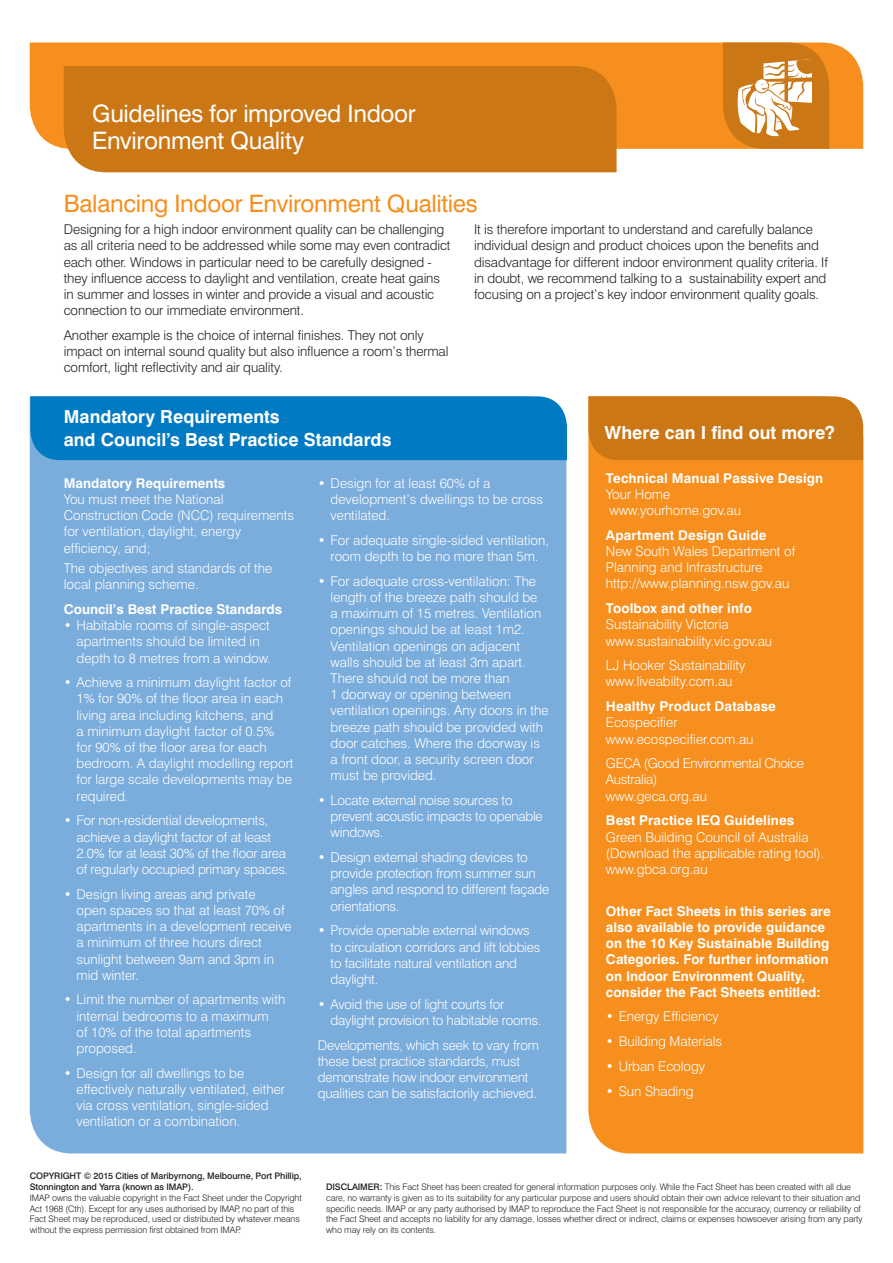
<style>
.page{position:relative;width:893px;height:1263px;background:#fff}
.page>*{position:absolute;margin:0;border:0;box-sizing:border-box;transform-origin:0 0}
.t1{font:24px/27px "Swiss 721 BT";letter-spacing:-.015em;color:#fff}
.t2{font:24px "Swiss 721 BT";letter-spacing:-.015em;color:#f68f1e}
.t3{font:700 18px/22.5px "Swiss 721 BT";color:#fff}
.t4{font:300 13.5px/16.2px "Swiss 721 BT";color:#fff}
.t5{font:300 13.5px/16.2px "Swiss 721 BT";letter-spacing:-.01em;color:#231f20}
.t6{font:700 13.5px/16.2px "Swiss 721 BT";color:#fff}
.t7{font:300 13.5px/16.2px "Swiss 721 BT";letter-spacing:-.025em;color:#fff}
.t8{font:300 9px/10.8px "Swiss 721 BT";letter-spacing:-.01em;color:#231f20}
.t9{font:500 9px/10.8px "Swiss 721 BT";letter-spacing:-.01em;color:#231f20}
.s1{font-weight:500}
</style>
<div class="page">
<div style="left:30px;top:460px;width:536px;height:693px;background:#7aacdc"></div>
<div style="left:30px;top:396px;width:537px;height:64px;background:#007bc3"></div>
<div style="left:588px;top:460px;width:275px;height:693px;background:#f68f1e"></div>
<div style="left:588px;top:396px;width:275px;height:64px;background:#cb7716"></div>
<div style="left:30px;top:43px;width:833px;height:106px;background:#f68f1e"></div>
<div style="left:64px;top:66px;width:553px;height:106px;background:#cb7716"></div>
<svg style="left:723px;top:43px;width:106px;height:106px"></svg>
<h1 class="t1" style="left:92px;top:99px;width:325px">Guidelines for improved Indoor<br>Environment Quality</h1>
<h1 class="t2" style="left:64px;top:189px;width:416px">Balancing Indoor Environment Qualities</h1>
<p class="t5" style="left:64px;top:221px;width:388px">Designing for a high indoor environment quality can be challenging as all criteria need to be addressed while some may even contradict each other. Windows in particular need to be carefully designed - they influence access to daylight and ventilation, create heat gains in summer and losses in winter and provide a visual and acoustic connection to our immediate environment.</p>
<p class="t5" style="left:64px;top:327px;width:386px">Another example is the choice of internal finishes. They not only impact on internal sound quality but also influence a room’s thermal comfort, light reflectivity and air quality.</p>
<h2 class="t3" style="left:64px;top:405px;width:329px">Mandatory Requirements<br>and Council’s Best Practice Standards</h2>
<p class="t5" style="left:474px;top:221px;width:355px">It is therefore important to understand and carefully balance individual design and product choices upon the benefits and disadvantage for different indoor environment quality criteria. If in doubt, we recommend talking to a sustainability expert and focusing on a project’s key indoor environment quality goals.</p>
<h2 class="t3" style="left:604px;top:421px;width:232px">Where can I find out more?</h2>
<p class="t6" style="left:64px;top:475px;width:163px">Mandatory Requirements</p>
<p class="t4" style="left:64px;top:491px;width:232px">You must meet the National<br>Construction Code (NCC) requirements for ventilation, daylight, energy efficiency, and;</p>
<p class="t4" style="left:64px;top:560px;width:210px">The objectives and standards of the local planning scheme.</p>
<p class="t6" style="left:64px;top:601px;width:220px">Council’s Best Practice Standards</p>
<p class="t4" style="left:77px;top:617px;width:196px;text-indent:-13px">• Habitable rooms of single-aspect apartments should be limited in depth to 8 metres from a window.</p>
<p class="t4" style="left:77px;top:674px;width:218px;text-indent:-13px">• Achieve a minimum daylight factor of<br>1% for 90% of the floor area in each living area including kitchens, and<br>a minimum daylight factor of 0.5%<br>for 90% of the floor area for each bedroom. A daylight modelling report for large scale developments may be required.</p>
<p class="t4" style="left:77px;top:812px;width:213px;text-indent:-13px">• For non-residential developments, achieve a daylight factor of at least 2.0% for at least 30% of the floor area of regularly occupied primary spaces.</p>
<p class="t4" style="left:77px;top:886px;width:217px;text-indent:-13px">• Design living areas and private<br>open spaces so that at least 70% of apartments in a development receive a minimum of three hours direct sunlight between 9am and 3pm in mid winter.</p>
<p class="t4" style="left:77px;top:991px;width:210px;text-indent:-13px">• Limit the number of apartments with internal bedrooms to a maximum<br>of 10% of the total apartments proposed.</p>
<p class="t4" style="left:77px;top:1065px;width:210px;text-indent:-13px">• Design for all dwellings to be effectively naturally ventilated, either via cross ventilation, single-sided ventilation or a combination.</p>
<p class="t4" style="left:331px;top:475px;width:214px;text-indent:-13px">• Design for at least 60% of a development’s dwellings to be cross ventilated.</p>
<p class="t4" style="left:318px;top:532px;width:233px;text-align:center">• For adequate single-sided ventilation, room depth to be no more than 5m.</p>
<p class="t4" style="left:331px;top:573px;width:219px;text-indent:-13px">• For adequate cross-ventilation: The length of the breeze path should be<br>a maximum of 15 metres. Ventilation openings should be at least 1m2.<br>Ventilation openings on adjacent walls should be at least 3m apart.<br>There should not be more than<br>1 doorway or opening between ventilation openings. Any doors in the breeze path should be provided with door catches. Where the doorway is a front door, a security screen door must be provided.</p>
<p class="t4" style="left:331px;top:792px;width:214px;text-indent:-13px">• Locate external noise sources to prevent acoustic impacts to openable windows.</p>
<p class="t4" style="left:331px;top:849px;width:220px;text-indent:-13px">• Design external shading devices to provide protection from summer sun angles and respond to different façade orientations.</p>
<p class="t4" style="left:331px;top:922px;width:211px;text-indent:-13px">• Provide openable external windows to circulation corridors and lift lobbies to facilitate natural ventilation and daylight.</p>
<p class="t4" style="left:331px;top:996px;width:212px;text-indent:-13px">• Avoid the use of light courts for daylight provision to habitable rooms.</p>
<p class="t4" style="left:318px;top:1036px;width:223px">Developments, which seek to vary from these best practice standards, must demonstrate how indoor environment qualities can be satisfactorily achieved.</p>
<p class="t6" style="left:606px;top:470px;width:219px">Technical Manual Passive Design</p>
<p class="t4" style="left:606px;top:486px;width:137px">Your Home www.yourhome.gov.au</p>
<p class="t6" style="left:606px;top:527px;width:162px">Apartment Design Guide</p>
<p class="t4" style="left:606px;top:543px;width:191px">New South Wales Department of<br>Planning and Infrastructure http://www.planning.nsw.gov.au</p>
<p class="t6" style="left:606px;top:600px;width:147px">Toolbox and other info</p>
<p class="t4" style="left:606px;top:616px;width:168px">Sustainability Victoria www.sustainability.vic.gov.au</p>
<p class="t4" style="left:606px;top:657px;width:141px">LJ Hooker Sustainability www.liveabilty.com.au</p>
<p class="t6" style="left:606px;top:698px;width:172px">Healthy Product Database</p>
<p class="t4" style="left:606px;top:714px;width:149px">Ecospecifier www.ecospecifier.com.au</p>
<p class="t7" style="left:606px;top:755px;width:199px">GECA (Good Environmental Choice<br>Australia)<br>www.geca.org.au</p>
<p class="t6" style="left:606px;top:812px;width:190px">Best Practice IEQ Guidelines</p>
<p class="t4" style="left:606px;top:828px;width:220px">Green Building Council of Australia (Download the applicable rating tool). www.gbca.org.au</p>
<p class="t6" style="left:606px;top:903px;width:226px">Other Fact Sheets in this series are also available to provide guidance on the 10 Key Sustainable Building Categories. For further information on Indoor Environment Quality, consider the Fact Sheets entitled:</p>
<p class="t4" style="left:606px;top:1008px;width:114px">• Energy Efficiency</p>
<p class="t4" style="left:606px;top:1033px;width:118px">• Building Materials</p>
<p class="t4" style="left:606px;top:1058px;width:101px">• Urban Ecology</p>
<p class="t4" style="left:606px;top:1082px;width:89px">• Sun Shading</p>
<p class="t9" style="left:30px;top:1170px;width:273px">COPYRIGHT © 2015 Cities of Maribyrnong, Melbourne, Port Phillip,<br>Stonnington and Yarra (known as IMAP).</p>
<p class="t8" style="left:30px;top:1192px;width:274px">IMAP owns the valuable copyright in the Fact Sheet under the Copyright Act 1968 (Cth). Except for any uses authorised by IMAP, no part of this Fact Sheet may be reproduced, used or distributed by whatever means without the express permission first obtained from IMAP.</p>
<p class="t8" style="left:326px;top:1181px;width:538px"><span class="s1">DISCLAIMER:</span> This Fact Sheet has been created for general information purposes only. While the Fact Sheet has been created with all due care, no warranty is given as to its suitability for any particular purpose and users should obtain their own advice relevant to their situation and specific needs. IMAP or any party authorised by IMAP to reproduce the Fact Sheet is not responsible for the accuracy, currency or reliability of the Fact Sheet and accepts no liability for any damage, losses whether direct or indirect, claims or expenses howsoever arising from any party who may rely on its contents.</p>
</div>
